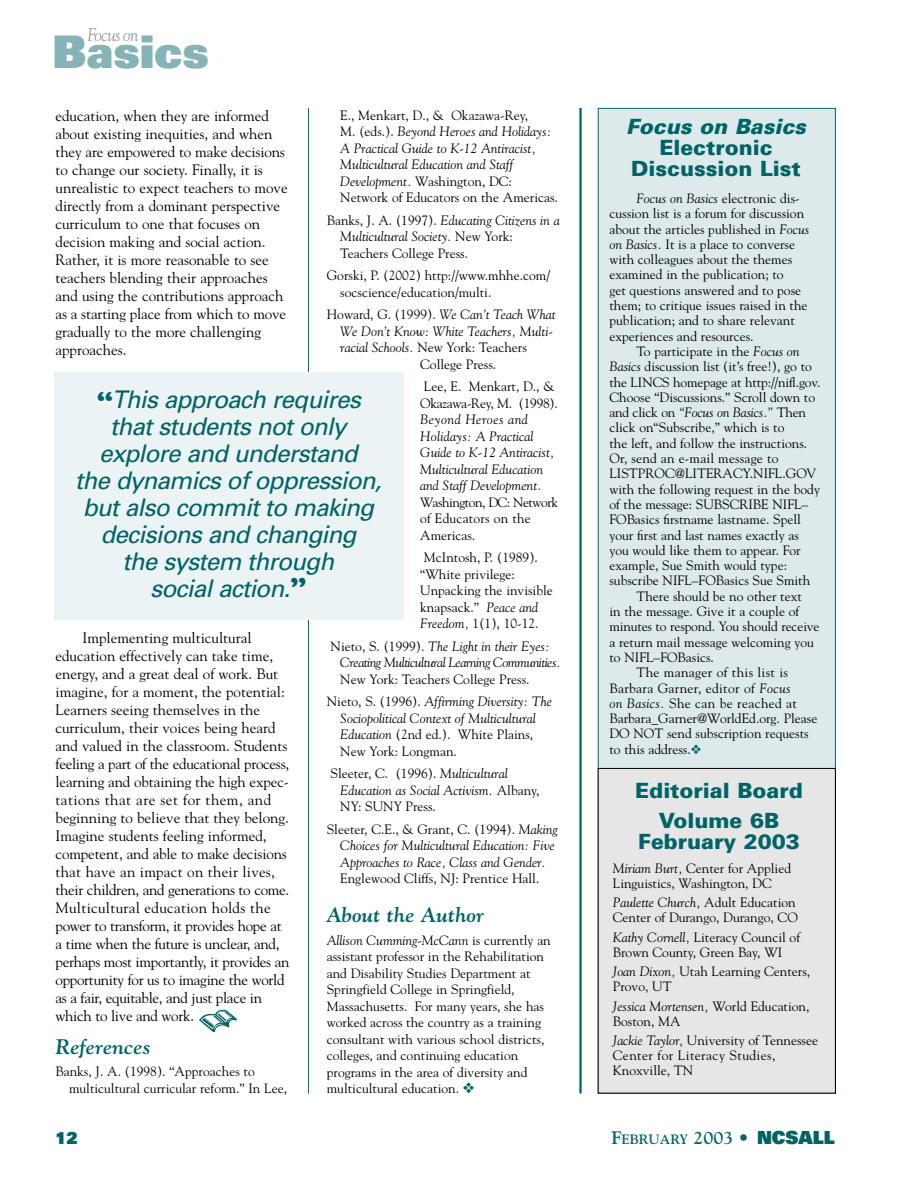
<style>
.page{position:relative;width:918px;height:1188px;background:#fff}
.page>*{position:absolute;margin:0;border:0;box-sizing:border-box;transform-origin:0 0}
.t1{font:900 45px "Univers";color:#86b3b7}
.t2{font:italic 24.3px/27px "Univers";color:#006467;text-align:center}
.t3{font:900 21px/21px "Univers";color:#006467;text-align:center}
.t4{font:italic 700 21px "Goudy";color:#006467}
.t5{font:italic 900 21px "Univers";color:#006467}
.t6{font:italic 18.3px "Goudy";letter-spacing:-.03em;color:#999;scale:.9 1}
.t7{font:900 16.5px "Univers";color:#006467;scale:.95 1}
.t8{font:15px/18px "Goudy";color:#000}
.t9{font:13.5px/16.5px "Goudy";color:#000}
.t10{font:italic 13.5px/16.5px "Goudy";color:#000}
.t11{font:italic 13.5px/16.5px "Goudy";letter-spacing:-.035em;color:#000}
.t12{font:13.5px "Goudy";letter-spacing:.025em;color:#000}
.t13{font:13.5px/16.5px "Goudy";letter-spacing:-.02em;color:#000}
.t14{font:700 13.5px "Goudy";color:#006467}
.s1{font-style:normal}
.s2{font-style:italic}
.s3{color:#006467}
.s4{font-family:"Goudy Heavyface";font-size:29.7px}
.s5{font-size:18px}
.s6{font-family:"Univers";font-weight:900;font-size:18px}
</style>
<div class="page">
<hr style="left:308px;top:108px;width:1px;height:986px;background:#006467">
<hr style="left:579px;top:108px;width:3px;height:986px;background:#006467">
<div style="left:599px;top:109px;width:236px;height:984px;background:#dde9ea"></div>
<div style="left:599px;top:769px;width:236px;height:324px;background:#e6e6e6"></div>
<div style="left:598px;top:768px;width:238px;height:326px;border:1px solid #000"></div>
<img style="left:199px;top:1011px;width:38px;height:20px">
<div style="left:54px;top:372px;width:350px;height:248px;background:#ecf3f4"></div>
<h3 class="t6" style="left:88px;top:27px;width:58px">Focus on</h3>
<h1 class="t1" style="left:53px;top:35px;width:158px">Basics</h1>
<p class="t10" style="left:340px;top:108px;width:219px"><span class="s1">E., Menkart, D., &amp; Okazawa-Rey,<br>M. (eds.).</span> Beyond Heroes and Holidays:<br>A Practical Guide to K-12 Antiracist, Multicultural Education and Staff Development. <span class="s1">Washington, DC:<br>Network of Educators on the Americas.</span></p>
<p class="t9" style="left:340px;top:213px;width:221px;text-indent:-14px">Banks, J. A. (1997). <span class="s2">Educating Citizens in a<br>Multicultural Society.</span> New York:<br>Teachers College Press.</p>
<p class="t9" style="left:340px;top:268px;width:211px;text-indent:-14px">Gorski, P. (2002) http://www.mhhe.com/ socscience/education/multi.</p>
<p class="t9" style="left:327px;top:307px;width:230px">Howard, G. (1999). <span class="s2">We Can’t Teach What</span></p>
<p class="t10" style="left:340px;top:324px;width:214px">We Don’t Know: White Teachers, Multi-</p>
<p class="t9" style="left:340px;top:340px;width:188px"><span class="s2">racial Schools.</span> New York: Teachers</p>
<p class="t9" style="left:420px;top:357px;width:78px">College Press.</p>
<p class="t13" style="left:420px;top:379px;width:139px">Lee, E. Menkart, D., &amp;<br>Okazawa-Rey, M. (1998).</p>
<p class="t10" style="left:420px;top:412px;width:136px">Beyond Heroes and<br>Holidays: A Practical<br>Guide to K-12 Antiracist,<br>Multicultural Education and Staff Development.</p>
<p class="t9" style="left:420px;top:495px;width:140px">Washington, DC: Network of Educators on the<br>Americas.</p>
<p class="t9" style="left:420px;top:550px;width:134px">McIntosh, P. (1989). “White privilege:<br>Unpacking the invisible knapsack.” <span class="s2">Peace and<br>Freedom,</span> 1(1), 10-12.</p>
<p class="t11" style="left:340px;top:639px;width:222px;text-indent:-10px"><span class="s1">Nieto, S. (1999).</span> The Light in their Eyes:<br>Creating Multicultural Learning Communities.</p>
<p class="t9" style="left:327px;top:669px;width:227px;line-height:22.5px;text-indent:14px">New York: Teachers College Press.<br>Nieto, S. (1996). <span class="s2">Affirming Diversity: The</span></p>
<p class="t10" style="left:340px;top:711px;width:197px">Sociopolitical Context of Multicultural<br>Education <span class="s1">(2nd ed.). White Plains,<br>New York: Longman.</span></p>
<p class="t10" style="left:340px;top:766px;width:201px;text-indent:-10px"><span class="s1">Sleeter, C. (1996).</span> Multicultural<br>Education as Social Activism. <span class="s1">Albany,<br>NY: SUNY Press.</span></p>
<p class="t10" style="left:340px;top:822px;width:219px;text-indent:-14px"><span class="s1">Sleeter, C.E., &amp; Grant, C. (1994).</span> Making<br>Choices for Multicultural Education: Five<br>Approaches to Race, Class and Gender.</p>
<p class="t9" style="left:340px;top:871px;width:201px">Englewood Cliffs, NJ: Prentice Hall.</p>
<h3 class="t4" style="left:327px;top:907px;width:159px">About the Author</h3>
<p class="t9" style="left:327px;top:933px;width:226px"><span class="s2">Allison Cumming-McCann</span> is currently an assistant professor in the Rehabilitation and Disability Studies Department at Springfield College in Springfield, Massachusetts. For many years, she has worked across the country as a training consultant with various school districts, colleges, and continuing education programs in the area of diversity and multicultural education. <span class="s3">❖</span></p>
<p class="t8" style="left:56px;top:108px;width:234px">education, when they are informed about existing inequities, and when they are empowered to make decisions to change our society. Finally, it is unrealistic to expect teachers to move directly from a dominant perspective curriculum to one that focuses on decision making and social action.<br>Rather, it is more reasonable to see teachers blending their approaches and using the contributions approach as a starting place from which to move gradually to the more challenging approaches.</p>
<h2 class="t2" style="left:75px;top:388px;width:313px"><span class="s4">“</span> This approach requires thatstudents notonly explore and understand<br>the dynamics of oppression, butalso committo making decisions and changing<br>the system through socialaction.<span class="s4">”</span></h2>
<p class="t8" style="left:56px;top:630px;width:236px;text-indent:27px">Implementing multicultural education effectively can take time, energy, and a great deal of work. But imagine, for a moment, the potential:<br>Learners seeing themselves in the curriculum, their voices being heard and valued in the classroom. Students feeling a part of the educational process, learning and obtaining the high expec&shy;tations that are set for them, and beginning to believe that they belong.<br>Imagine students feeling informed, competent, and able to make decisions that have an impact on their lives, their children, and generations to come.<br>Multicultural education holds the power to transform, it provides hope at a time when the future is unclear, and, perhaps most importantly, it provides an opportunity for us to imagine the world as a fair, equitable, and just place in which to live and work.</p>
<h3 class="t4" style="left:56px;top:1038px;width:97px">References</h3>
<p class="t9" style="left:69px;top:1064px;width:220px;text-indent:-14px">Banks, J. A. (1998). “Approaches to multicultural curricular reform.” In Lee,</p>
<h3 class="t5" style="left:626px;top:118px;width:186px">Focus on Basics</h3>
<h3 class="t3" style="left:631px;top:139px;width:171px">Electronic<br>Discussion List</h3>
<p class="t9" style="left:609px;top:192px;width:201px;line-height:15.3px;text-indent:27px"><span class="s2">Focus on Basics</span> electronic dis&shy;cussion list is a forum for discussion about the articles published in <span class="s2">Focus on Basics.</span> It is a place to converse with colleagues about the themes examined in the publication; to<br>get questions answered and to pose them; to critique issues raised in the publication; and to share relevant experiences and resources.</p>
<p class="t9" style="left:636px;top:344px;width:165px">To participate in the <span class="s2">Focus on</span></p>
<p class="t9" style="left:609px;top:359px;width:204px"><span class="s2">Basics</span> discussion list (it’s free!), go to</p>
<p class="t9" style="left:609px;top:375px;width:213px">the LINCS homepage at http://nifl.gov.</p>
<p class="t9" style="left:609px;top:390px;width:207px">Choose “Discussions.” Scroll down to</p>
<p class="t10" style="left:609px;top:405px;width:198px"><span class="s1">and click on</span> “Focus on Basics.” <span class="s1">Then</span></p>
<p class="t9" style="left:609px;top:421px;width:176px">click on“Subscribe,” which is to</p>
<p class="t9" style="left:609px;top:436px;width:199px">the left, and follow the instructions.</p>
<p class="t9" style="left:609px;top:451px;width:171px">Or, send an e-mail message to</p>
<p class="t9" style="left:609px;top:466px;width:208px">LISTPROC@LITERACY.NIFL.GOV</p>
<p class="t9" style="left:609px;top:482px;width:212px">with the following request in the body</p>
<p class="t9" style="left:609px;top:497px;width:200px">of the message: SUBSCRIBE NIFL–</p>
<p class="t9" style="left:609px;top:512px;width:193px">FOBasics firstname lastname. Spell</p>
<p class="t9" style="left:609px;top:528px;width:191px">your first and last names exactly as</p>
<p class="t9" style="left:609px;top:543px;width:193px">you would like them to appear. For</p>
<p class="t9" style="left:609px;top:558px;width:179px">example, Sue Smith would type:</p>
<p class="t9" style="left:609px;top:574px;width:202px">subscribe NIFL–FOBasics Sue Smith</p>
<p class="t9" style="left:636px;top:589px;width:167px">There should be no other text</p>
<p class="t9" style="left:609px;top:604px;width:191px">in the message. Give it a couple of</p>
<p class="t9" style="left:609px;top:619px;width:212px">minutes to respond. You should receive</p>
<p class="t9" style="left:609px;top:635px;width:206px">a return mail message welcoming you</p>
<p class="t9" style="left:609px;top:650px;width:106px">to NIFL–FOBasics.</p>
<p class="t12" style="left:636px;top:667px;width:153px">The manager of this list is</p>
<p class="t12" style="left:609px;top:682px;width:183px">Barbara Garner, editor of <span class="s2">Focus</span></p>
<p class="t12" style="left:609px;top:698px;width:189px"><span class="s2">on Basics.</span> She can be reached at</p>
<p class="t9" style="left:609px;top:711px;width:209px">Barbara_Garner@WorldEd.org. Please</p>
<p class="t9" style="left:609px;top:727px;width:201px">DO NOT send subscription requests</p>
<p class="t9" style="left:609px;top:742px;width:93px">to this address.<span class="s3">❖</span></p>
<h3 class="t3" style="left:635px;top:777px;width:169px;line-height:30px">Editorial Board<br>Volume 6B</h3>
<h3 class="t3" style="left:638px;top:833px;width:163px">February 2003</h3>
<p class="t9" style="left:613px;top:862px;width:180px;line-height:15px"><span class="s2">Miriam Burt,</span> Center for Applied<br>Linguistics, Washington, DC</p>
<p class="t9" style="left:613px;top:896px;width:187px;line-height:15px"><span class="s2">Paulette Church,</span> Adult Education<br>Center of Durango, Durango, CO</p>
<p class="t9" style="left:613px;top:931px;width:189px;line-height:15px"><span class="s2">Kathy Cornell,</span> Literacy Council of<br>Brown County, Green Bay, WI</p>
<p class="t9" style="left:613px;top:965px;width:199px;line-height:15px"><span class="s2">Joan Dixon,</span> Utah Learning Centers,<br>Provo, UT</p>
<p class="t9" style="left:613px;top:1000px;width:198px;line-height:15px"><span class="s2">Jessica Mortensen,</span> World Education,<br>Boston, MA</p>
<p class="t9" style="left:613px;top:1034px;width:207px;line-height:15px"><span class="s2">Jackie Taylor,</span> University of Tennessee<br>Center for Literacy Studies,<br>Knoxville, TN</p>
<p class="t7" style="left:56px;top:1132px;width:25px">12</p>
<p class="t14" style="left:612px;top:1134px;width:225px"><span class="s5">F</span>EBRUARY <span class="s5">2003</span> <span class="s6">• NCSALL</span></p>
</div>
